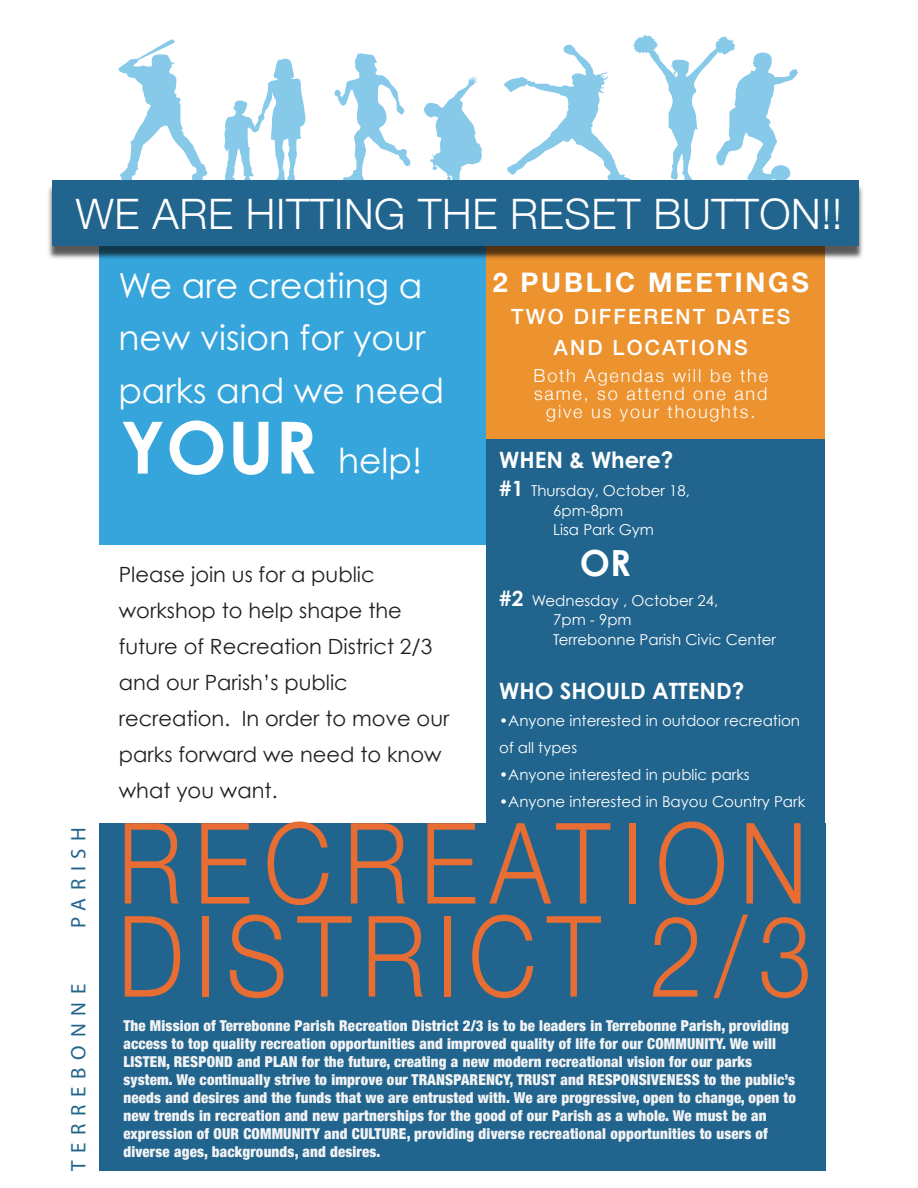
<style>
.page{position:relative;width:918px;height:1188px;background:#fff}
.page>*{position:absolute;margin:0;border:0;box-sizing:border-box;transform-origin:0 0}
.t1{font:300 112.5px/93px "Helvetica Neue";letter-spacing:.12em;color:#e86d33;scale:.86 1}
.t2{font:300 42px "Helvetica Neue";letter-spacing:.015em;color:#fff}
.t3{font:700 36px "Century Gothic";color:#fff}
.t4{font:34.5px/52.5px "Century Gothic";color:#fff}
.t5{font:700 27px "Helvetica Neue";letter-spacing:.1em;color:#fff}
.t6{font:700 22.5px "Century Gothic";color:#fff}
.t7{font:21px/36px "Century Gothic";color:#231f20}
.t8{font:500 21px/31.5px "Helvetica Neue";letter-spacing:.1em;color:#fff;text-align:center}
.t9{font:21px "Myriad Pro";letter-spacing:.365em;color:#21648d}
.t10{font:300 18px/18px "Helvetica Neue";letter-spacing:.1em;color:#fff;text-align:center}
.t11{font:900 condensed 15px/18px "Helvetica Neue";letter-spacing:.01em;color:#f2f3f4}
.t12{font:15px/19.5px "Century Gothic";color:#fff}
.s1{font-weight:700;font-size:72px}
.s2{font-weight:700;font-size:21px}
</style>
<div class="page">
<svg style="left:118px;top:40px;width:89px;height:140px"></svg>
<div style="left:99px;top:243px;width:387px;height:301px;background:#36a5db"></div>
<svg style="left:225px;top:59px;width:80px;height:121px"></svg>
<svg style="left:334px;top:53px;width:76px;height:127px"></svg>
<svg style="left:424px;top:76px;width:58px;height:104px"></svg>
<svg style="left:504px;top:35px;width:294px;height:145px"></svg>
<div style="left:487px;top:210px;width:338px;height:767px;background:#21648d"></div>
<div style="left:99px;top:824px;width:726px;height:347px;background:#21648d"></div>
<div style="left:487px;top:245px;width:338px;height:194px;background:#ec922e"></div>
<img style="left:48px;top:183px;width:815px;height:79px">
<div style="left:52px;top:180px;width:806px;height:65px;background:#21648d"></div>
<h2 class="t2" style="left:76px;top:180px;width:768px">WE ARE HITTING THE RESET BUTTON!!</h2>
<h3 class="t4" style="left:118px;top:259px;width:327px">We are creating a new vision for your parks and we need</h3>
<h3 class="t4" style="left:120px;top:434px;width:303px"><span class="s1">YOUR</span> help!</h3>
<h3 class="t7" style="left:119px;top:556px;width:332px">Please join us for a public workshop to help shape the future of Recreation District 2/3 and our Parish’s public recreation. In order to move our parks forward we need to know what you want.</h3>
<h3 class="t5" style="left:493px;top:262px;width:318px">2 PUBLIC MEETINGS</h3>
<h3 class="t8" style="left:511px;top:299px;width:281px">TWO DIFFERENT DATES<br>AND LOCATIONS</h3>
<p class="t10" style="left:534px;top:365px;width:236px">Both Agendas will be the same, so attend one and give us your thoughts.</p>
<h3 class="t6" style="left:499px;top:445px;width:176px">WHEN &amp; Where?</h3>
<p class="t12" style="left:553px;top:481px;width:138px;text-indent:-54px"><span class="s2">#1</span> Thursday, October 18,<br>6pm-8pm<br>Lisa Park Gym</p>
<h3 class="t3" style="left:580px;top:540px;width:53px">OR</h3>
<p class="t12" style="left:553px;top:590px;width:224px;text-indent:-54px"><span class="s2">#2</span> Wednesday , October 24,<br>7pm - 9pm<br>Terrebonne Parish Civic Center</p>
<h3 class="t6" style="left:499px;top:676px;width:247px">WHO SHOULD ATTEND?</h3>
<p class="t12" style="left:499px;top:707px;width:302px;line-height:27px">•Anyone interested in outdoor recreation of all types</p>
<p class="t12" style="left:499px;top:764px;width:252px">•Anyone interested in public parks</p>
<p class="t12" style="left:499px;top:791px;width:308px">•Anyone interested in Bayou Country Park</p>
<h3 class="t9" style="left:66px;top:928px;width:103px;rotate:-90deg">PARISH</h3>
<h1 class="t1" style="left:118px;top:809px;width:809px">RECREATION<br>DISTRICT 2/3</h1>
<h3 class="t9" style="left:66px;top:1171px;width:188px;rotate:-90deg">TERREBONNE</h3>
<p class="t11" style="left:123px;top:1016px;width:674px">The Mission of Terrebonne Parish Recreation District 2/3 is to be leaders in Terrebonne Parish, providing access to top quality recreation opportunities and improved quality of life for our COMMUNITY. We will LISTEN, RESPOND and PLAN for the future, creating a new modern recreational vision for our parks system. We continually strive to improve our TRANSPARENCY, TRUST and RESPONSIVENESS to the public’s needs and desires and the funds that we are entrusted with. We are progressive, open to change, open to new trends in recreation and new partnerships for the good of our Parish as a whole. We must be an expression of OUR COMMUNITY and CULTURE, providing diverse recreational opportunities to users of diverse ages, backgrounds, and desires.</p>
</div>
